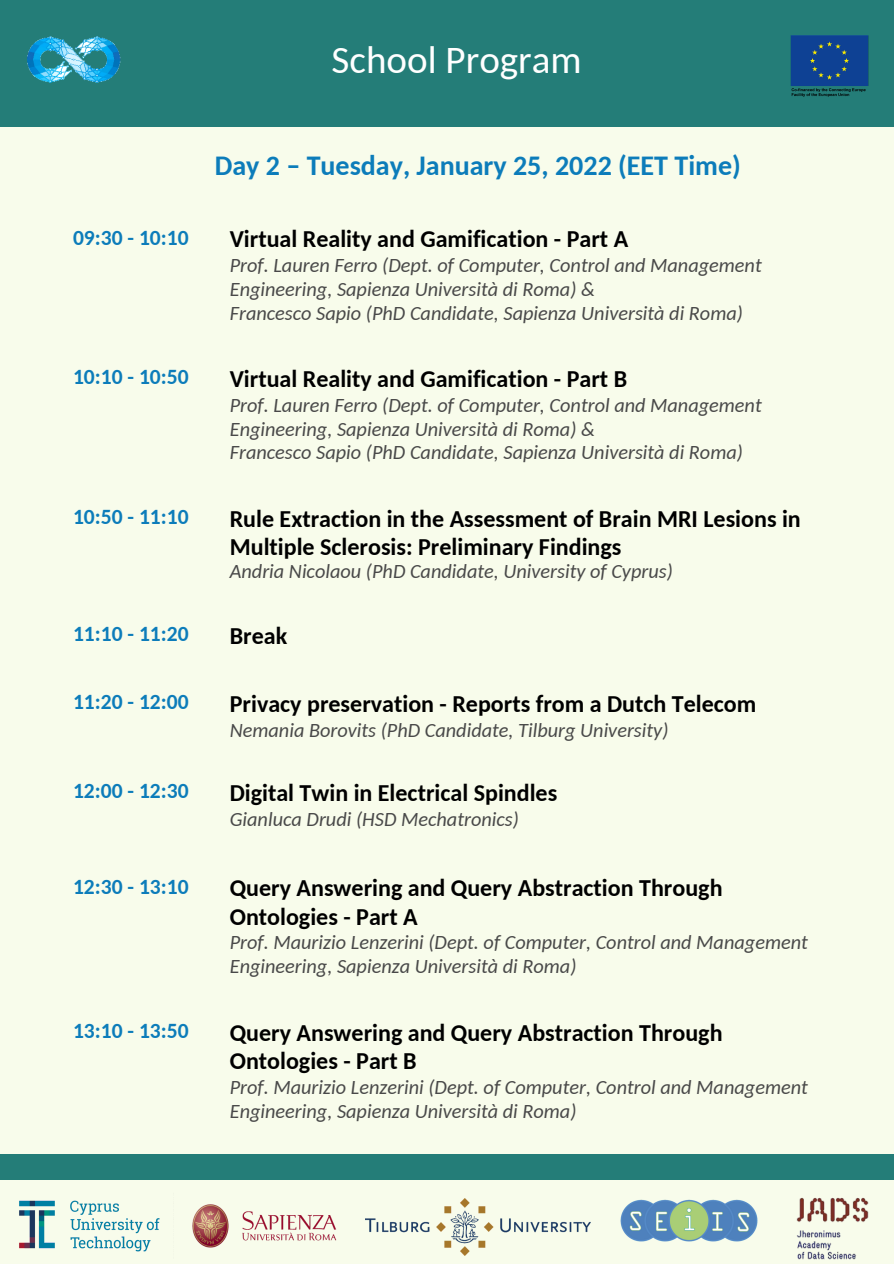
<style>
.page{position:relative;width:894px;height:1264px;background:#fff}
.page>*{position:absolute;margin:0;border:0;box-sizing:border-box;transform-origin:0 0}
.t1{font:39px "Carlito";color:#fff}
.t2{font:700 28.05px "Carlito";color:#0c7cba}
.t3{font:700 24px/28.2px "Carlito";color:#000}
.t4{font:700 21.6px "Carlito";color:#0c7cba}
.t5{font:italic 20.25px/23.7px "Carlito";color:#494949}
</style>
<div class="page">
<div style="left:0;top:0;width:893px;height:1263px;background:#f8fceb"></div>
<div style="left:0;top:0;width:893px;height:126px;background:#247d78"></div>
<img style="left:27px;top:36px;width:94px;height:47px">
<img style="left:184px;top:1179px;width:160px;height:69px">
<img style="left:366px;top:1198px;width:224px;height:57px">
<img style="left:19px;top:1200px;width:141px;height:52px">
<img style="left:796px;top:1197px;width:73px;height:63px">
<img style="left:620px;top:1199px;width:138px;height:43px">
<div style="left:0;top:1153px;width:893px;height:26px;background:#247d78"></div>
<img style="left:790px;top:35px;width:78px;height:62px">
<p class="t1" style="left:331px;top:44px;width:252px">School Program</p>
<p class="t2" style="left:215px;top:154px;width:527px">Day 2 – Tuesday, January 25, 2022 (EET Time)</p>
<p class="t4" style="left:73px;top:228px;width:117px">09:30 - 10:10</p>
<p class="t3" style="left:230px;top:227px;width:400px">Virtual Reality and Gamification - Part A</p>
<p class="t5" style="left:230px;top:255px;width:533px">Prof. Lauren Ferro (Dept. of Computer, Control and Management<br>Engineering, Sapienza Università di Roma) &amp;</p>
<p class="t5" style="left:230px;top:302px;width:514px">Francesco Sapio (PhD Candidate, Sapienza Università di Roma)</p>
<p class="t4" style="left:73px;top:368px;width:117px">10:10 - 10:50</p>
<p class="t3" style="left:230px;top:367px;width:399px">Virtual Reality and Gamification - Part B</p>
<p class="t5" style="left:230px;top:395px;width:533px">Prof. Lauren Ferro (Dept. of Computer, Control and Management<br>Engineering, Sapienza Università di Roma) &amp;</p>
<p class="t5" style="left:230px;top:442px;width:514px">Francesco Sapio (PhD Candidate, Sapienza Università di Roma)</p>
<p class="t4" style="left:73px;top:508px;width:117px">10:50 - 11:10</p>
<p class="t3" style="left:230px;top:507px;width:572px">Rule Extraction in the Assessment of Brain MRI Lesions in<br>Multiple Sclerosis: Preliminary Findings</p>
<p class="t5" style="left:230px;top:561px;width:444px">Andria Nicolaou (PhD Candidate, University of Cyprus)</p>
<p class="t4" style="left:73px;top:625px;width:117px">11:10 - 11:20</p>
<p class="t3" style="left:230px;top:624px;width:59px">Break</p>
<p class="t4" style="left:73px;top:692px;width:117px">11:20 - 12:00</p>
<p class="t3" style="left:230px;top:691px;width:528px">Privacy preservation - Reports from a Dutch Telecom</p>
<p class="t5" style="left:230px;top:719px;width:440px">Nemania Borovits (PhD Candidate, Tilburg University)</p>
<p class="t4" style="left:73px;top:781px;width:117px">12:00 - 12:30</p>
<p class="t3" style="left:230px;top:780px;width:329px">Digital Twin in Electrical Spindles</p>
<p class="t5" style="left:230px;top:808px;width:291px">Gianluca Drudi (HSD Mechatronics)</p>
<p class="t4" style="left:73px;top:877px;width:117px">12:30 - 13:10</p>
<p class="t3" style="left:230px;top:876px;width:494px">Query Answering and Query Abstraction Through<br>Ontologies - Part A</p>
<p class="t5" style="left:230px;top:932px;width:579px">Prof. Maurizio Lenzerini (Dept. of Computer, Control and Management<br>Engineering, Sapienza Università di Roma)</p>
<p class="t4" style="left:73px;top:1022px;width:117px">13:10 - 13:50</p>
<p class="t3" style="left:230px;top:1020px;width:494px">Query Answering and Query Abstraction Through<br>Ontologies - Part B</p>
<p class="t5" style="left:230px;top:1077px;width:579px">Prof. Maurizio Lenzerini (Dept. of Computer, Control and Management<br>Engineering, Sapienza Università di Roma)</p>
</div>
